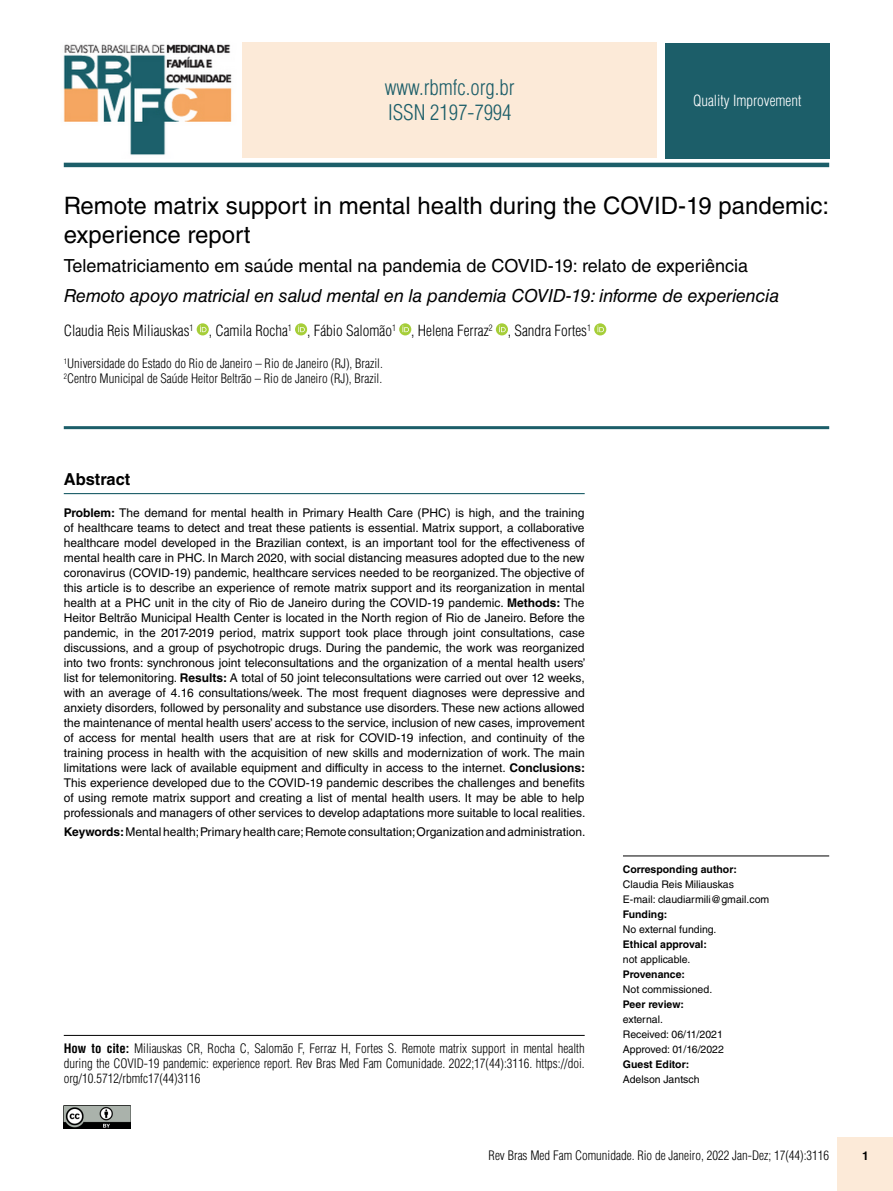
<style>
.page{position:relative;width:893px;height:1191px;background:#fff}
.page>*{position:absolute;margin:0;border:0;box-sizing:border-box;transform-origin:0 0}
.t1{font:24px/28.8px "Helvetica LT Std";color:#000}
.t2{font:300 condensed 21px/25.2px "Helvetica LT Std";color:#1c5e69}
.t3{font:italic 18px "Helvetica LT Std";letter-spacing:-.01em;color:#000}
.t4{font:18px "Helvetica LT Std";color:#000}
.t5{font:700 16.5px "Helvetica LT Std";color:#000}
.t6{font:300 condensed 15px "Helvetica LT Std";color:#000}
.t7{font:300 condensed 15px "Helvetica LT Std";color:#fff}
.t8{font:300 condensed 12.75px/15px "Helvetica LT Std";color:#000}
.t9{font:12px/15px "Helvetica LT Std";color:#000;text-align:justify}
.t10{font:700 12px "Helvetica LT Std";color:#000}
.t11{font:10.5px/15px "Helvetica LT Std";color:#000}
.t12{font:700 10.5px "Helvetica LT Std";color:#000}
.s1{font-weight:700}
</style>
<div class="page">
<div style="left:838px;top:1137px;width:55px;height:54px;background:#fcead8"></div>
<hr style="left:623px;top:855px;width:206px;height:1px;background:#000">
<hr style="left:64px;top:493px;width:521px;height:1px;background:#1c5e69">
<img style="left:64px;top:1105px;width:67px;height:23px">
<img style="left:63px;top:44px;width:169px;height:111px">
<div style="left:242px;top:42px;width:415px;height:116px;background:#fcead8"></div>
<div style="left:665px;top:43px;width:164px;height:116px;background:#1c5e69"></div>
<hr style="left:64px;top:163px;width:765px;height:4px;background:#1c5e69">
<svg style="left:197px;top:323px;width:12px;height:12px"></svg>
<svg style="left:200px;top:325px;width:6px;height:7px"></svg>
<svg style="left:295px;top:323px;width:12px;height:12px"></svg>
<svg style="left:298px;top:325px;width:7px;height:7px"></svg>
<svg style="left:399px;top:323px;width:12px;height:12px"></svg>
<svg style="left:402px;top:325px;width:7px;height:7px"></svg>
<svg style="left:496px;top:323px;width:12px;height:12px"></svg>
<svg style="left:499px;top:325px;width:7px;height:7px"></svg>
<svg style="left:594px;top:323px;width:12px;height:12px"></svg>
<svg style="left:597px;top:325px;width:7px;height:7px"></svg>
<hr style="left:64px;top:426px;width:765px;height:3px;background:#1c5e69">
<hr style="left:64px;top:1035px;width:521px;height:1px;background:#000">
<h2 class="t2" style="left:385px;top:75px;width:131px">www.rbmfc.org.br<br>ISSN 2197-7994</h2>
<p class="t7" style="left:693px;top:92px;width:110px">Quality Improvement</p>
<h1 class="t1" style="left:64px;top:191px;width:767px">Remote matrix support in mental health during the COVID-19 pandemic: experience report</h1>
<h3 class="t4" style="left:64px;top:255px;width:686px">Telematriciamento em saúde mental na pandemia de COVID-19: relato de experiência</h3>
<h3 class="t3" style="left:64px;top:285px;width:717px">Remoto apoyo matricial en salud mental en la pandemia COVID-19: informe de experiencia</h3>
<p class="t6" style="left:64px;top:321px;width:529px">Claudia Reis Miliauskas<sup>1</sup> , Camila Rocha<sup>1</sup> , Fábio Salomão<sup>1</sup> , Helena Ferraz<sup>2</sup> , Sandra Fortes<sup>1</sup></p>
<p class="t8" style="left:64px;top:355px;width:321px"><sup>1</sup>Universidade do Estado do Rio de Janeiro – Rio de Janeiro (RJ), Brazil.<br><sup>2</sup>Centro Municipal de Saúde Heitor Beltrão – Rio de Janeiro (RJ), Brazil.</p>
<h3 class="t5" style="left:64px;top:468px;width:68px">Abstract</h3>
<p class="t9" style="left:64px;top:505px;width:523px"><span class="s1">Problem:</span> The demand for mental health in Primary Health Care (PHC) is high, and the training of healthcare teams to detect and treat these patients is essential. Matrix support, a collaborative healthcare model developed in the Brazilian context, is an important tool for the effectiveness of mental health care in PHC. In March 2020, with social distancing measures adopted due to the new coronavirus (COVID-19) pandemic, healthcare services needed to be reorganized. The objective of this article is to describe an experience of remote matrix support and its reorganization in mental health at a PHC unit in the city of Rio de Janeiro during the COVID-19 pandemic. <span class="s1">Methods:</span> The Heitor Beltrão Municipal Health Center is located in the North region of Rio de Janeiro. Before the pandemic, in the 2017-2019 period, matrix support took place through joint consultations, case discussions, and a group of psychotropic drugs. During the pandemic, the work was reorganized into two fronts: synchronous joint teleconsultations and the organization of a mental health users’ list for telemonitoring. <span class="s1">Results:</span> A total of 50 joint teleconsultations were carried out over 12 weeks, with an average of 4.16 consultations/week. The most frequent diagnoses were depressive and anxiety disorders, followed by personality and substance use disorders. These new actions allowed the maintenance of mental health users’ access to the service, inclusion of new cases, improvement of access for mental health users that are at risk for COVID-19 infection, and continuity of the training process in health with the acquisition of new skills and modernization of work. The main limitations were lack of available equipment and difficulty in access to the internet. <span class="s1">Conclusions:<br></span>This experience developed due to the COVID-19 pandemic describes the challenges and benefits of using remote matrix support and creating a list of mental health users. It may be able to help professionals and managers of other services to develop adaptations more suitable to local realities.</p>
<p class="t9" style="left:64px;top:824px;width:523px"><span class="s1">Keywords:</span> Mental health; Primary health care; Remote consultation; Organization and administration.</p>
<p class="t8" style="left:64px;top:1040px;width:522px;text-align:justify"><span class="s1">How to cite:</span> Miliauskas CR, Rocha C, Salomão F, Ferraz H, Fortes S. Remote matrix support in mental health during the COVID-19 pandemic: experience report. Rev Bras Med Fam Comunidade. 2022;17(44):3116. https://doi. org/10.5712/rbmfc17(44)3116</p>
<p class="t12" style="left:623px;top:863px;width:115px">Corresponding author:</p>
<p class="t11" style="left:623px;top:877px;width:148px">Claudia Reis Miliauskas<br>E-mail: claudiarmili@gmail.com</p>
<p class="t12" style="left:623px;top:908px;width:46px">Funding:</p>
<p class="t11" style="left:623px;top:922px;width:95px">No external funding.</p>
<p class="t12" style="left:623px;top:938px;width:85px">Ethical approval:</p>
<p class="t11" style="left:623px;top:952px;width:69px">not applicable.</p>
<p class="t12" style="left:623px;top:968px;width:64px">Provenance:</p>
<p class="t11" style="left:623px;top:982px;width:91px">Not commissioned.</p>
<p class="t12" style="left:623px;top:998px;width:63px">Peer review:</p>
<p class="t11" style="left:623px;top:1012px;width:102px">external.<br>Received: 06/11/2021<br>Approved: 01/16/2022</p>
<p class="t12" style="left:623px;top:1058px;width:68px">Guest Editor:</p>
<p class="t11" style="left:623px;top:1072px;width:78px">Adelson Jantsch</p>
<p class="t8" style="left:489px;top:1147px;width:342px">Rev Bras Med Fam Comunidade. Rio de Janeiro, 2022 Jan-Dez; 17(44):3116</p>
<p class="t10" style="left:862px;top:1148px;width:8px">1</p>
</div>
